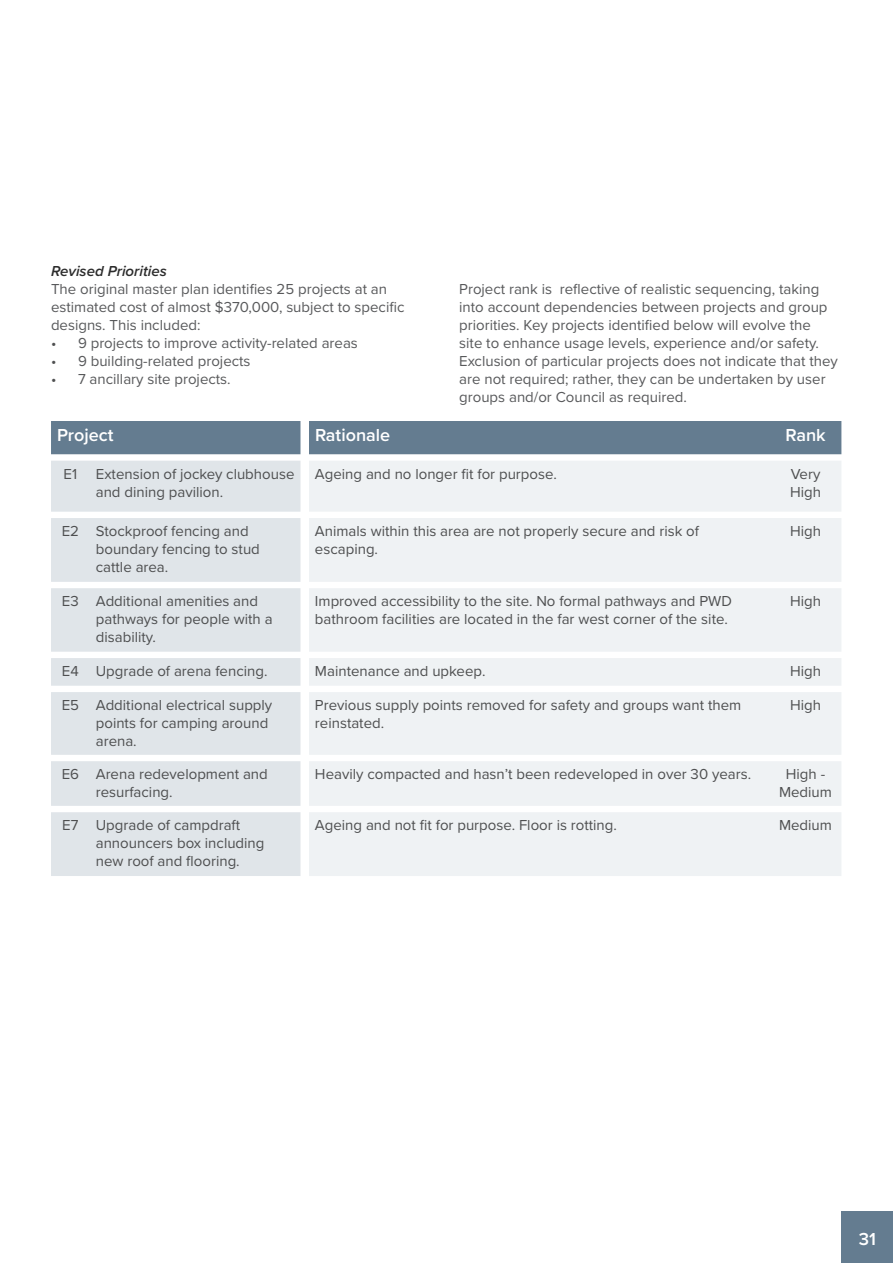
<style>
.page{position:relative;width:893px;height:1263px;background:#fff}
.page>*{position:absolute;margin:0;border:0;box-sizing:border-box;transform-origin:0 0}
.t1{font:600 18px "Proxima Nova";color:#fff}
.t2{font:15px/18px "Proxima Nova";color:#4e4f50}
.t3{font:15px/18px "Proxima Nova";color:#58595b}
.t4{font:italic 600 15px "Proxima Nova";color:#2c2c2c}
.s1{color:#4e4f50}
</style>
<div class="page">
<div style="left:842px;top:1212px;width:51px;height:51px;background:#647c90"></div>
<div style="left:51px;top:421px;width:790px;height:33px;background:#647c90"></div>
<svg style="left:51px;top:461px;width:249px;height:415px;background:#e2e7eb"></svg>
<svg style="left:309px;top:461px;width:532px;height:415px;fill:#eff2f4"></svg>
<p class="t4" style="left:51px;top:259px;width:117px">Revised Priorities</p>
<p class="t3" style="left:51px;top:279px;width:355px">The original master plan identifies 25 projects at an estimated cost of almost $370,000, subject to specific designs. This included:</p>
<p class="t3" style="left:51px;top:333px;width:308px"><span class="s1">•</span> 9 projects to improve activity-related areas</p>
<p class="t3" style="left:51px;top:351px;width:201px"><span class="s1">•</span> 9 building-related projects</p>
<p class="t3" style="left:51px;top:369px;width:181px"><span class="s1">•</span> 7 ancillary site projects.</p>
<p class="t3" style="left:459px;top:279px;width:380px">Project rank is reflective of realistic sequencing, taking into account dependencies between projects and group priorities. Key projects identified below will evolve the site to enhance usage levels, experience and/or safety.<br>Exclusion of particular projects does not indicate that they are not required; rather, they can be undertaken by user groups and/or Council as required.</p>
<p class="t1" style="left:57px;top:422px;width:58px">Project</p>
<p class="t1" style="left:315px;top:422px;width:77px">Rationale</p>
<p class="t1" style="left:785px;top:422px;width:42px">Rank</p>
<p class="t2" style="left:96px;top:464px;width:200px;text-indent:-32px">E1 Extension of jockey clubhouse and dining pavilion.</p>
<p class="t2" style="left:315px;top:464px;width:243px">Ageing and no longer fit for purpose.</p>
<p class="t2" style="left:790px;top:464px;width:32px">Very<br>High</p>
<p class="t2" style="left:96px;top:521px;width:166px;text-indent:-34px">E2 Stockproof fencing and boundary fencing to stud cattle area.</p>
<p class="t2" style="left:315px;top:521px;width:386px">Animals within this area are not properly secure and risk of escaping.</p>
<p class="t2" style="left:790px;top:521px;width:32px">High</p>
<p class="t2" style="left:96px;top:591px;width:178px;text-indent:-34px">E3 Additional amenities and pathways for people with a disability.</p>
<p class="t2" style="left:315px;top:591px;width:418px">Improved accessibility to the site. No formal pathways and PWD bathroom facilities are located in the far west corner of the site.</p>
<p class="t2" style="left:790px;top:591px;width:32px">High</p>
<p class="t2" style="left:62px;top:661px;width:207px">E4 Upgrade of arena fencing.</p>
<p class="t2" style="left:315px;top:661px;width:172px">Maintenance and upkeep.</p>
<p class="t2" style="left:790px;top:661px;width:32px">High</p>
<p class="t2" style="left:96px;top:695px;width:178px;text-indent:-34px">E5 Additional electrical supply points for camping around arena.</p>
<p class="t2" style="left:315px;top:695px;width:428px">Previous supply points removed for safety and groups want them reinstated.</p>
<p class="t2" style="left:790px;top:695px;width:32px">High</p>
<p class="t2" style="left:96px;top:764px;width:174px;text-indent:-34px">E6 Arena redevelopment and resurfacing.</p>
<p class="t2" style="left:315px;top:764px;width:438px">Heavily compacted and hasn’t been redeveloped in over 30 years.</p>
<p class="t2" style="left:779px;top:764px;width:54px;text-align:center">High -<br>Medium</p>
<p class="t2" style="left:96px;top:815px;width:170px;text-indent:-34px">E7 Upgrade of campdraft announcers box including new roof and flooring.</p>
<p class="t2" style="left:315px;top:815px;width:303px">Ageing and not fit for purpose. Floor is rotting.</p>
<p class="t2" style="left:779px;top:815px;width:54px">Medium</p>
<p class="t1" style="left:859px;top:1225px;width:19px">31</p>
</div>
